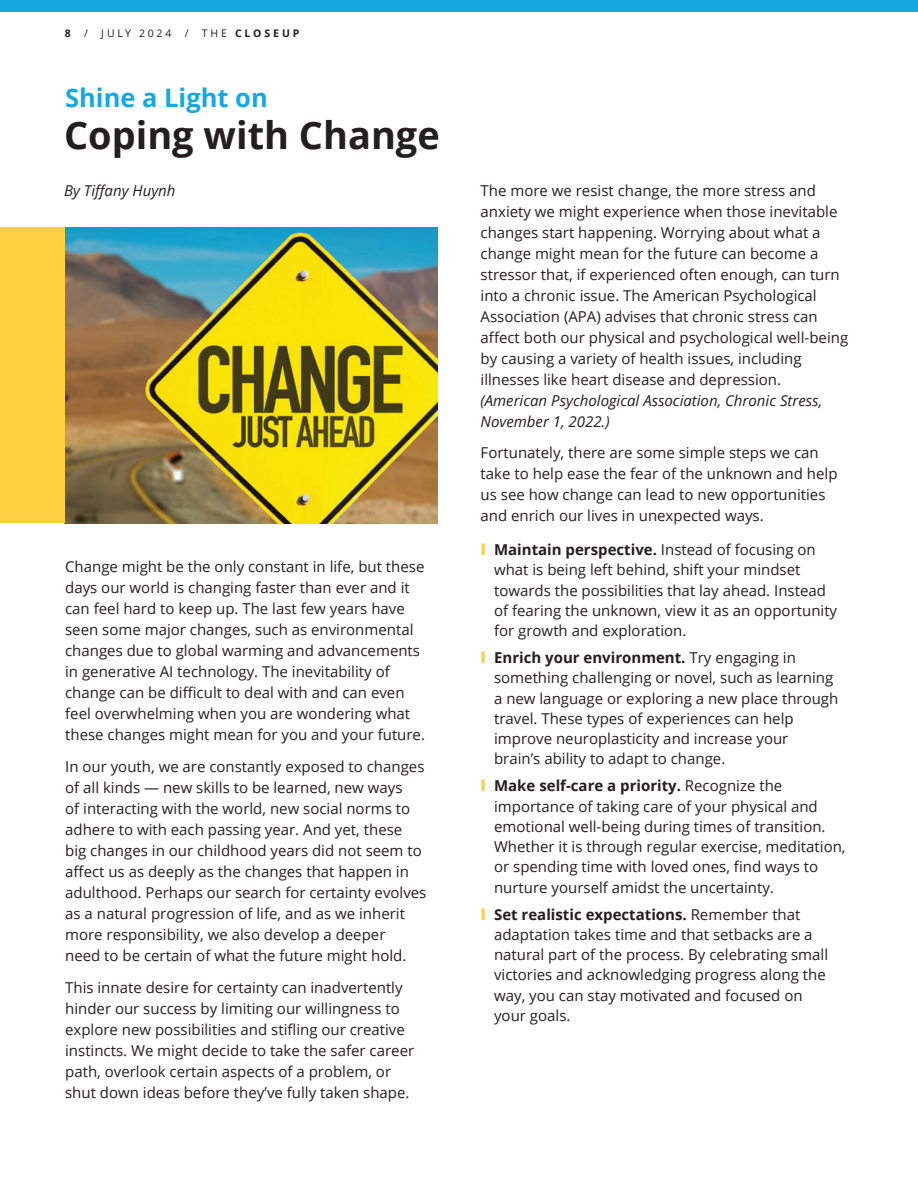
<style>
.page{position:relative;width:918px;height:1188px;background:#fff}
.page>*{position:absolute;margin:0;border:0;box-sizing:border-box;transform-origin:0 0}
.hd1{font:700 37.95px "Open Sans";color:#231f20}
.hd1-2{font:700 25.5px "Open Sans";color:#16a8e1}
.body{font:15px/21px "Open Sans";color:#231f20}
.body-2{font:italic 15px "Open Sans";color:#231f20}
.t1{font:700 10.5px "Open Sans";letter-spacing:.275em;color:#231f20}
.t2{font:10.5px "Open Sans";letter-spacing:.265em;color:#231f20}
.s1{font-weight:400}
.s2{font-style:italic}
.s3{font-weight:800;color:#fdd140}
.s4{font-weight:700}
</style>
<div class="page">
<div style="left:0;top:0;width:918px;height:12px;background:#16a8e1"></div>
<img style="left:65px;top:227px;width:372px;height:296px">
<div style="left:0;top:227px;width:65px;height:296px;background:#fdd140"></div>
<p class="t1" style="left:65px;top:26px;width:7px">8</p>
<p class="t2" style="left:84px;top:26px;width:5px">/</p>
<p class="t2" style="left:101px;top:26px;width:72px">JULY 2024</p>
<p class="t2" style="left:185px;top:26px;width:5px">/</p>
<p class="t1" style="left:202px;top:26px;width:99px"><span class="s1">THE</span> CLOSEUP</p>
<p class="hd1-2" style="left:65px;top:80px;width:204px">Shine a Light on</p>
<p class="hd1" style="left:64px;top:109px;width:377px">Coping with Change</p>
<p class="body-2" style="left:64px;top:180px;width:113px">By Tiffany Huynh</p>
<p class="body" style="left:65px;top:556px;width:361px">Change might be the only constant in life, but these days our world is changing faster than ever and it can feel hard to keep up. The last few years have seen some major changes, such as environmental changes due to global warming and advancements in generative AI technology. The inevitability of change can be difficult to deal with and can even feel overwhelming when you are wondering what these changes might mean for you and your future.</p>
<p class="body" style="left:65px;top:755px;width:363px">In our youth, we are constantly exposed to changes of all kinds — new skills to be learned, new ways<br>of interacting with the world, new social norms to adhere to with each passing year. And yet, these big changes in our childhood years did not seem to affect us as deeply as the changes that happen in adulthood. Perhaps our search for certainty evolves as a natural progression of life, and as we inherit more responsibility, we also develop a deeper<br>need to be certain of what the future might hold.</p>
<p class="body" style="left:65px;top:976px;width:351px">This innate desire for certainty can inadvertently hinder our success by limiting our willingness to explore new possibilities and stifling our creative instincts. We might decide to take the safer career path, overlook certain aspects of a problem, or shut down ideas before they’ve fully taken shape.</p>
<p class="body" style="left:481px;top:179px;width:369px">The more we resist change, the more stress and anxiety we might experience when those inevitable changes start happening. Worrying about what a change might mean for the future can become a stressor that, if experienced often enough, can turn into a chronic issue. The American Psychological Association (APA) advises that chronic stress can affect both our physical and psychological well-being by causing a variety of health issues, including illnesses like heart disease and depression. <span class="s2">(American Psychological Association, Chronic Stress, November 1, 2022.)</span></p>
<p class="body" style="left:481px;top:442px;width:358px">Fortunately, there are some simple steps we can take to help ease the fear of the unknown and help us see how change can lead to new opportunities and enrich our lives in unexpected ways.</p>
<p class="body" style="left:494px;top:539px;width:345px;line-height:20.2px;text-indent:-14px"><span class="s3">l</span> <span class="s4">Maintain perspective.</span> Instead of focusing on what is being left behind, shift your mindset towards the possibilities that lay ahead. Instead of fearing the unknown, view it as an opportunity for growth and exploration.</p>
<p class="body" style="left:494px;top:647px;width:346px;line-height:20.2px;text-indent:-14px"><span class="s3">l</span> <span class="s4">Enrich your environment.</span> Try engaging in something challenging or novel, such as learning a new language or exploring a new place through travel. These types of experiences can help improve neuroplasticity and increase your brain’s ability to adapt to change.</p>
<p class="body" style="left:494px;top:775px;width:353px;line-height:20.2px;text-indent:-14px"><span class="s3">l</span> <span class="s4">Make self-care a priority.</span> Recognize the importance of taking care of your physical and emotional well-being during times of transition.<br>Whether it is through regular exercise, meditation, or spending time with loved ones, find ways to nurture yourself amidst the uncertainty.</p>
<p class="body" style="left:494px;top:904px;width:336px;line-height:20.2px;text-indent:-14px"><span class="s3">l</span> <span class="s4">Set realistic expectations.</span> Remember that adaptation takes time and that setbacks are a natural part of the process. By celebrating small victories and acknowledging progress along the way, you can stay motivated and focused on your goals.</p>
</div>
